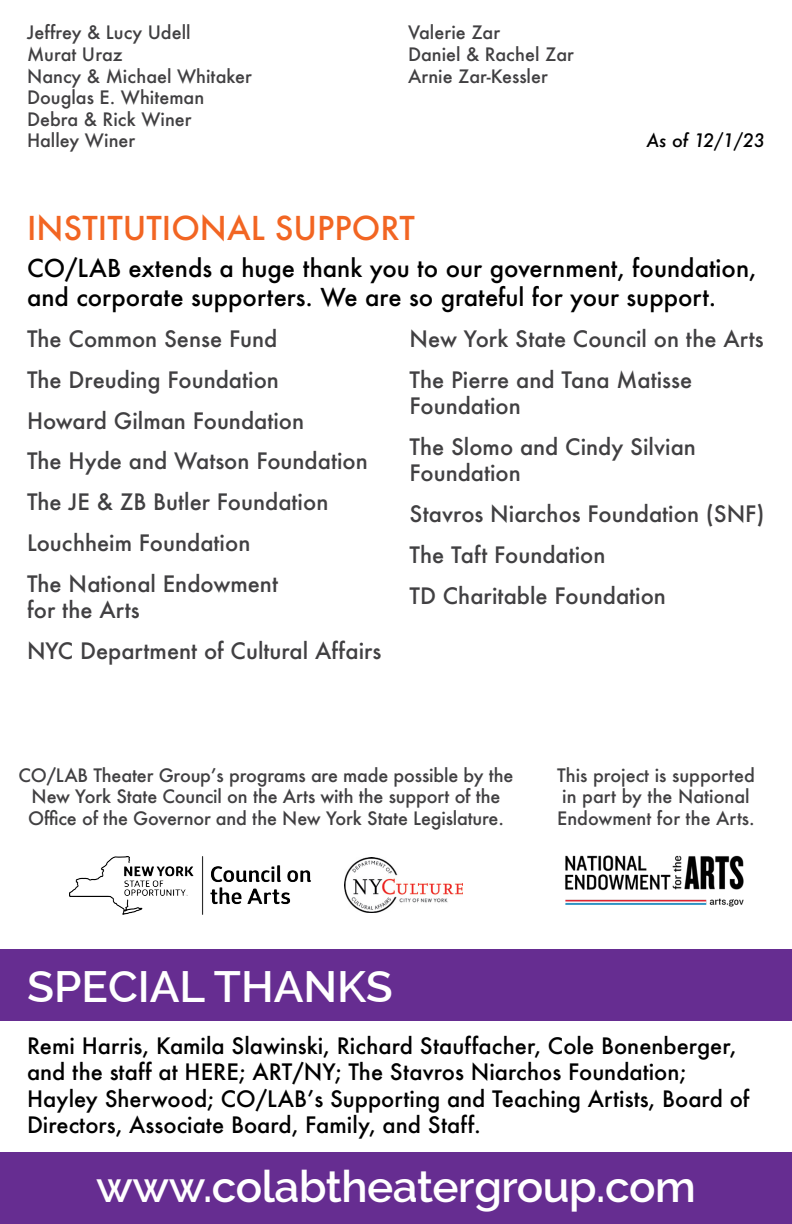
<style>
.page{position:relative;width:792px;height:1224px;background:#fff}
.page>*{position:absolute;margin:0;border:0;box-sizing:border-box;transform-origin:0 0}
.t1{font:600 44px "Raleway";letter-spacing:-.01em;color:#fff}
.t2{font:500 32px "Futura";color:#f26522}
.t3{font:500 24px/28.8px "Futura";color:#000}
.t4{font:500 22px/40.8px "Futura";color:#414042}
.t5{font:500 22px/26.4px "Futura";color:#000}
.t6{font:500 18px/21.6px "Futura";color:#414042}
.t7{font:italic 500 18px "Futura";color:#000}
</style>
<div class="page">
<img style="left:345px;top:858px;width:118px;height:54px">
<img style="left:69px;top:857px;width:242px;height:57px">
<img style="left:565px;top:855px;width:179px;height:52px">
<div style="left:0;top:1152px;width:792px;height:72px;background:#662d91"></div>
<div style="left:0;top:949px;width:792px;height:72px;background:#662d91"></div>
<p class="t6" style="left:27px;top:22px;width:226px">Jeffrey &amp; Lucy Udell<br>Murat Uraz<br>Nancy &amp; Michael Whitaker<br>Douglas E. Whiteman<br>Debra &amp; Rick Winer<br>Halley Winer</p>
<p class="t6" style="left:408px;top:22px;width:167px">Valerie Zar<br>Daniel &amp; Rachel Zar<br>Arnie Zar-Kessler</p>
<p class="t7" style="left:647px;top:128px;width:120px">As of 12/1/23</p>
<h2 class="t2" style="left:27px;top:206px;width:389px">INSTITUTIONAL SUPPORT</h2>
<p class="t3" style="left:27px;top:254px;width:731px">CO/LAB extends a huge thank you to our government, foundation, and corporate supporters. We are so grateful for your support.</p>
<p class="t4" style="left:27px;top:318px;width:342px">The Common Sense Fund<br>The Dreuding Foundation<br>Howard Gilman Foundation<br>The Hyde and Watson Foundation<br>The JE &amp; ZB Butler Foundation<br>Louchheim Foundation<br>The National Endowment</p>
<p class="t4" style="left:27px;top:589px;width:356px">for the Arts<br>NYC Department of Cultural Affairs</p>
<p class="t4" style="left:409px;top:318px;width:356px">New York State Council on the Arts<br>The Pierre and Tana Matisse</p>
<p class="t4" style="left:409px;top:385px;width:288px">Foundation<br>The Slomo and Cindy Silvian</p>
<p class="t4" style="left:409px;top:453px;width:357px">Foundation<br>Stavros Niarchos Foundation (SNF)<br>The Taft Foundation<br>TD Charitable Foundation</p>
<p class="t6" style="left:19px;top:764px;width:497px;text-align:center">CO/LAB Theater Group’s programs are made possible by the<br>New York State Council on the Arts with the support of the<br>Office of the Governor and the New York State Legislature.</p>
<p class="t6" style="left:557px;top:764px;width:199px">This project is supported in part by the National<br>Endowment for the Arts.</p>
<h1 class="t1" style="left:27px;top:961px;width:367px">SPECIAL THANKS</h1>
<p class="t5" style="left:27px;top:1032px;width:724px">Remi Harris, Kamila Slawinski, Richard Stauffacher, Cole Bonenberger, and the staff at HERE; ART/NY; The Stavros Niarchos Foundation; Hayley Sherwood; CO/LAB’s Supporting and Teaching Artists, Board of Directors, Associate Board, Family, and Staff.</p>
<h1 class="t1" style="left:96px;top:1161px;width:601px">www.colabtheatergroup.com</h1>
</div>
